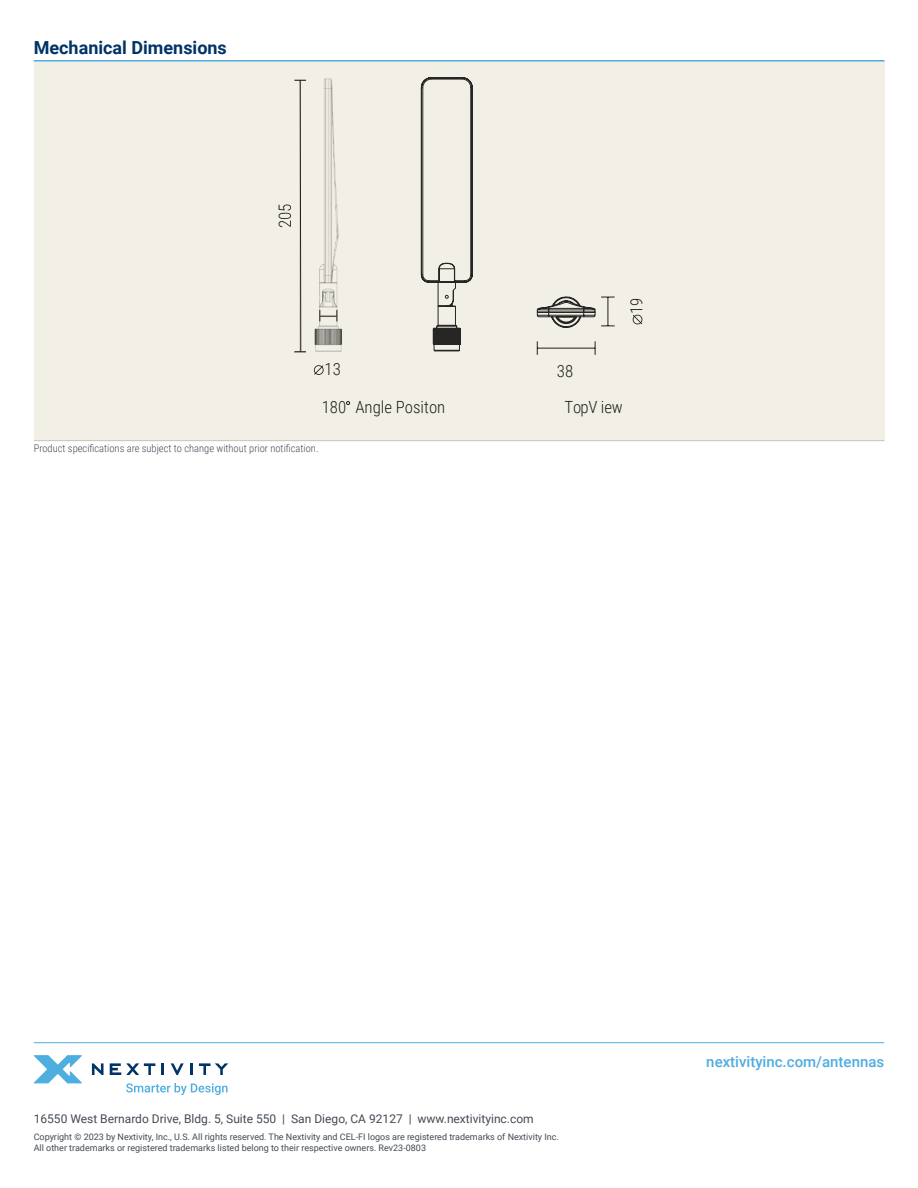
<style>
.page{position:relative;width:918px;height:1188px;background:#fff}
.page>*{position:absolute;margin:0;border:0;box-sizing:border-box;transform-origin:0 0}
.TEXT{font:700 18px "Roboto";color:#036}
.t1{font:300 16.8px "Roboto Condensed";color:#212121}
.TABLE_TEXT{font:500 15px "Roboto";color:#4fade0}
.Address{font:12px "Roboto";color:#434a54}
.TEXT-2{font:300 10.5px "Roboto Condensed";color:#434a54}
.Address-2{font:9px/10.8px "Roboto";color:#434a54}
</style>
<div class="page">
<svg style="left:126px;top:1083px;width:102px;height:12px"></svg>
<svg style="left:199px;top:1063px;width:29px;height:12px"></svg>
<svg style="left:190px;top:1063px;width:3px;height:12px"></svg>
<svg style="left:171px;top:1063px;width:13px;height:12px"></svg>
<svg style="left:162px;top:1063px;width:2px;height:12px"></svg>
<svg style="left:110px;top:1063px;width:45px;height:12px"></svg>
<svg style="left:92px;top:1063px;width:12px;height:12px"></svg>
<svg style="left:34px;top:1055px;width:48px;height:28px"></svg>
<hr style="left:34px;top:1042px;width:850px;height:1px;background:#4fade0">
<div style="left:34px;top:61px;width:851px;height:380px;background:#f2f0e6"></div>
<hr style="left:34px;top:440px;width:851px;height:1px;background:#c8c5bc">
<hr style="left:34px;top:60px;width:851px;height:2px;background:#4fade0">
<svg style="left:314px;top:365px;width:10px;height:10px"></svg>
<img style="left:294px;top:78px;width:48px;height:275px">
<svg style="left:537px;top:296px;width:58px;height:32px"></svg>
<hr style="left:537px;top:348px;width:58px;height:1px;background:#212121">
<svg style="left:537px;top:341px;width:1px;height:14px"></svg>
<svg style="left:595px;top:341px;width:1px;height:14px"></svg>
<svg style="left:601px;top:297px;width:14px;height:30px"></svg>
<svg style="left:633px;top:315px;width:9px;height:9px"></svg>
<svg style="left:421px;top:78px;width:51px;height:273px"></svg>
<svg style="left:346px;top:401px;width:4px;height:4px"></svg>
<svg style="left:319px;top:310px;width:19px;height:11px"></svg>
<svg style="left:285px;top:79px;width:21px;height:273px"></svg>
<p class="TEXT" style="left:34px;top:35px;width:195px">Mechanical Dimensions</p>
<h2 class="t1" style="left:273px;top:228px;width:26px;rotate:-90deg">205</h2>
<h2 class="t1" style="left:325px;top:357px;width:18px">13</h2>
<h2 class="t1" style="left:322px;top:396px;width:125px">180 Angle Positon</h2>
<p class="TEXT-2" style="left:34px;top:441px;width:286px">Product specifications are subject to change without prior notification.</p>
<h2 class="t1" style="left:625px;top:314px;width:18px;rotate:-90deg">19</h2>
<h2 class="t1" style="left:557px;top:359px;width:18px">38</h2>
<h2 class="t1" style="left:564px;top:396px;width:60px">TopV iew</h2>
<p class="Address" style="left:34px;top:1110px;width:501px">16550 West Bernardo Drive, Bldg. 5, Suite 550 | San Diego, CA 92127 | www.nextivityinc.com</p>
<p class="Address-2" style="left:34px;top:1132px;width:527px">Copyright © 2023 by Nextivity, Inc., U.S. All rights reserved. The Nextivity and CEL-FI logos are registered trademarks of Nextivity Inc.<br>All other trademarks or registered trademarks listed belong to their respective owners. Rev23-0803</p>
<p class="TABLE_TEXT" style="left:706px;top:1052px;width:179px">nextivityinc.com/antennas</p>
</div>
